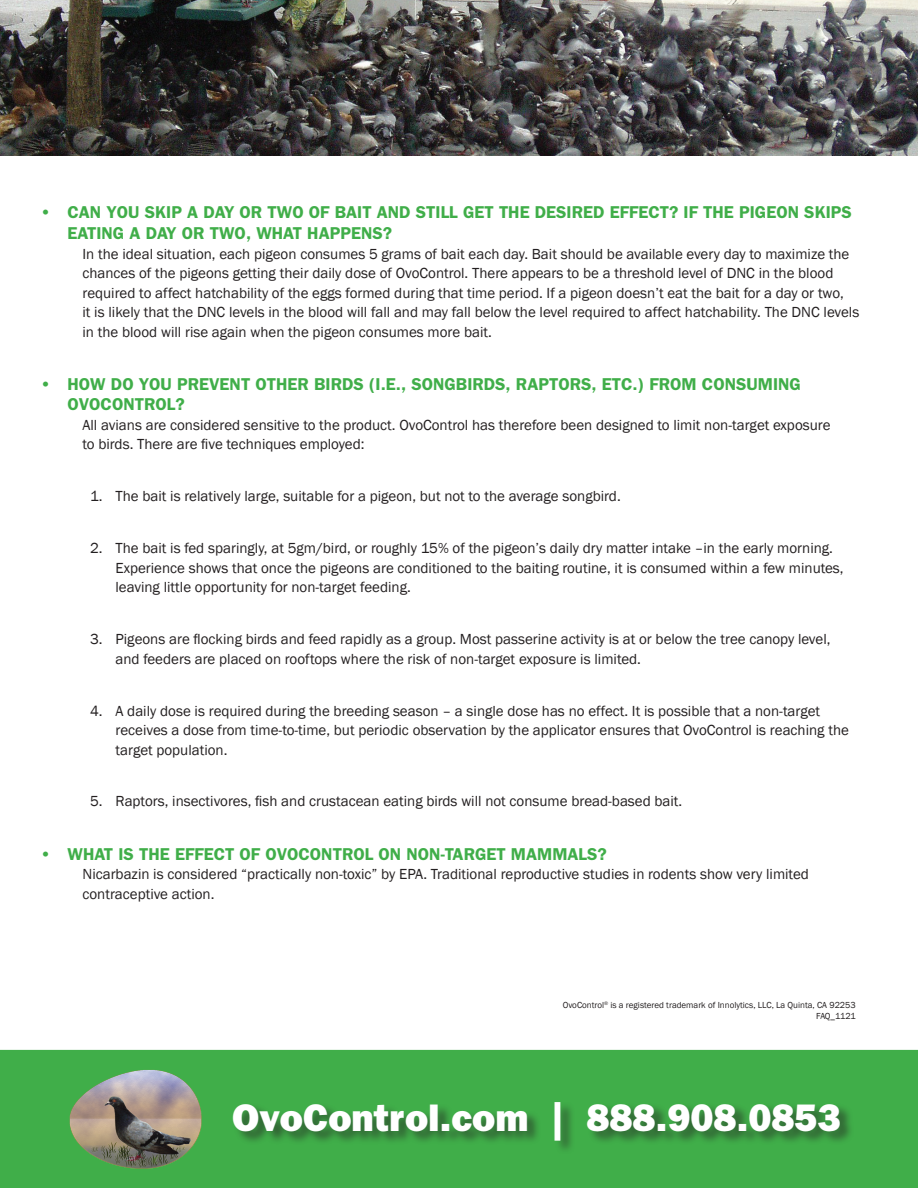
<style>
.page{position:relative;width:918px;height:1188px;background:#fff}
.page>*{position:absolute;margin:0;border:0;box-sizing:border-box;transform-origin:0 0}
.t1{font:800 38.55px "Franklin Gothic";color:#fff}
.subhead{font:600 17.25px/20.7px "Franklin Gothic";color:#40ae49}
.body_text{font:15px/19.5px "Franklin Gothic";color:#231f20}
.body_text-2{font:9px "Franklin Gothic";color:#231f20}
</style>
<div class="page">
<img style="left:0;top:0;width:918px;height:156px">
<div style="left:1px;top:1051px;width:916px;height:136px;background:#40ae49"></div>
<div style="left:0;top:1050px;width:918px;height:138px;border:1px solid #40ae49"></div>
<img style="left:97px;top:1070px;width:54px;height:15px">
<div style="left:233px;top:1101px;width:621px;height:54px;background:#231f20;opacity:.55"></div>
<p class="subhead" style="left:68px;top:202px;width:786px;text-indent:-27px">• CAN YOU SKIP A DAY OR TWO OF BAIT AND STILL GET THE DESIRED EFFECT? IF THE PIGEON SKIPS<br>EATING A DAY OR TWO, WHAT HAPPENS?</p>
<p class="body_text" style="left:82px;top:244px;width:778px">In the ideal situation, each pigeon consumes 5 grams of bait each day. Bait should be available every day to maximize the chances of the pigeons getting their daily dose of OvoControl. There appears to be a threshold level of DNC in the blood required to affect hatchability of the eggs formed during that time period. If a pigeon doesn’t eat the bait for a day or two,<br>it is likely that the DNC levels in the blood will fall and may fall below the level required to affect hatchability. The DNC levels in the blood will rise again when the pigeon consumes more bait.</p>
<p class="subhead" style="left:68px;top:373px;width:735px;text-indent:-27px">• HOW DO YOU PREVENT OTHER BIRDS (I.E., SONGBIRDS, RAPTORS, ETC.) FROM CONSUMING<br>OVOCONTROL?</p>
<p class="body_text" style="left:82px;top:416px;width:750px">All avians are considered sensitive to the product. OvoControl has therefore been designed to limit non-target exposure to birds. There are five techniques employed:</p>
<p class="body_text" style="left:90px;top:487px;width:532px">1. The bait is relatively large, suitable for a pigeon, but not to the average songbird.</p>
<p class="body_text" style="left:116px;top:539px;width:730px;text-indent:-26px">2. The bait is fed sparingly, at 5gm/bird, or roughly 15% of the pigeon’s daily dry matter intake –in the early morning.<br>Experience shows that once the pigeons are conditioned to the baiting routine, it is consumed within a few minutes, leaving little opportunity for non-target feeding.</p>
<p class="body_text" style="left:116px;top:630px;width:717px;text-indent:-26px">3. Pigeons are flocking birds and feed rapidly as a group. Most passerine activity is at or below the tree canopy level, and feeders are placed on rooftops where the risk of non-target exposure is limited.</p>
<p class="body_text" style="left:116px;top:701px;width:735px;text-indent:-26px">4. A daily dose is required during the breeding season – a single dose has no effect. It is possible that a non-target receives a dose from time-to-time, but periodic observation by the applicator ensures that OvoControl is reaching the target population.</p>
<p class="body_text" style="left:90px;top:792px;width:594px">5. Raptors, insectivores, fish and crustacean eating birds will not consume bread-based bait.</p>
<p class="subhead" style="left:40px;top:843px;width:568px">• WHAT IS THE EFFECT OF OVOCONTROL ON NON-TARGET MAMMALS?</p>
<p class="body_text" style="left:82px;top:865px;width:728px">Nicarbazin is considered “practically non-toxic” by EPA. Traditional reproductive studies in rodents show very limited contraceptive action.</p>
<p class="body_text-2" style="left:563px;top:999px;width:295px">OvoControl<sup>®</sup> is a registered trademark of Innolytics, LLC, La Quinta, CA 92253</p>
<p class="body_text-2" style="left:816px;top:1010px;width:41px">FAQ_1121</p>
<p class="t1" style="left:232px;top:1095px;width:610px">OvoControl.com | 888.908.0853</p>
</div>
